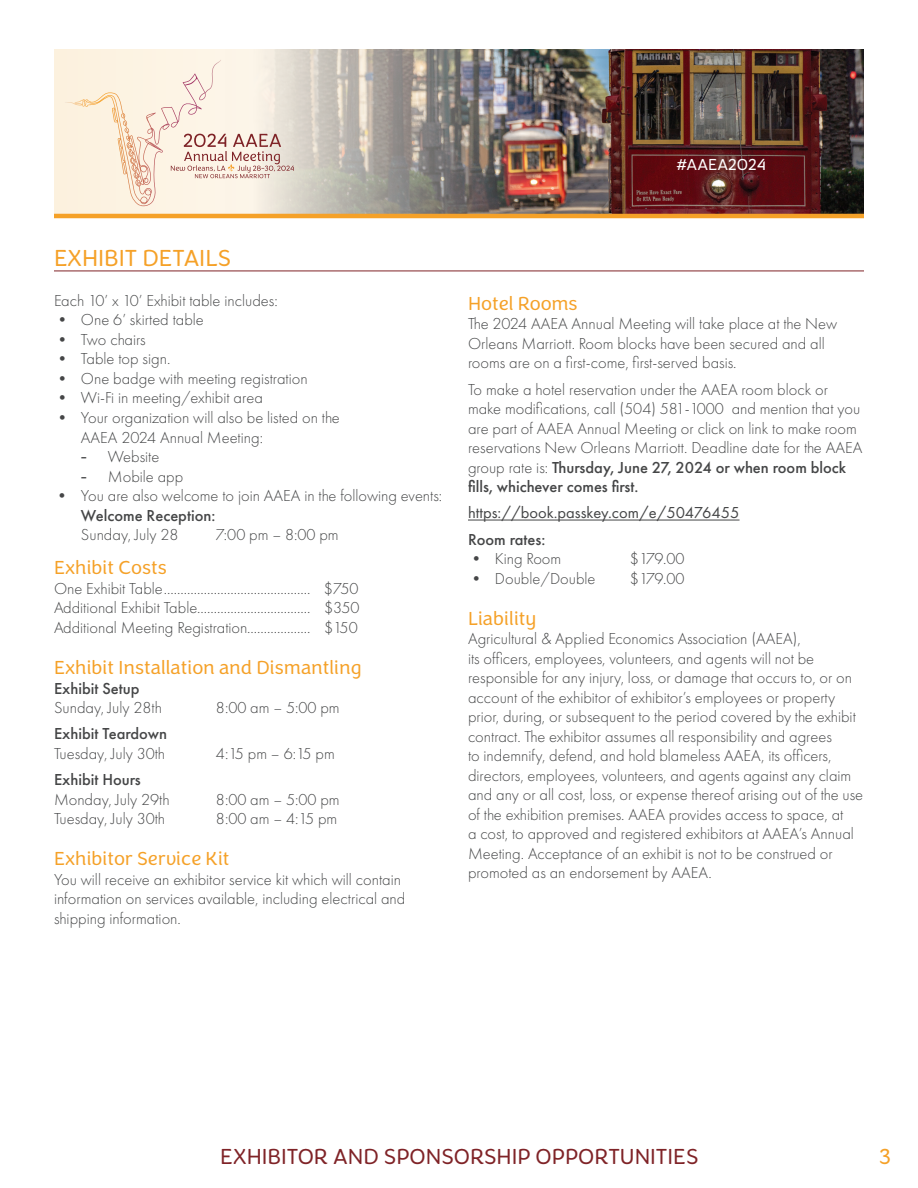
<style>
.page{position:relative;width:918px;height:1188px;background:#fff}
.page>*{position:absolute;margin:0;border:0;box-sizing:border-box;transform-origin:0 0}
.t1{font:300 24px "Congenial";color:#f5a128}
.t2{font:300 22.5px "Congenial";color:#7f2327}
.t3{font:300 22.5px "Congenial";color:#f5a128}
.t4{font:300 19.5px "Congenial";color:#f5a128}
.t5{font:300 16.5px/19.5px "Futura PT";color:#454647}
.t6{font:500 16.5px "Futura PT";color:#454647}
.t7{font:16.5px "Futura PT";color:#454647}
.t8{font:300 16.5px "Congenial";color:#fff}
.s1{font-family:"Georgia";font-weight:400}
.s2{font-weight:500}
</style>
<div class="page">
<div style="left:54px;top:50px;width:538px;height:165px;background:#fcf2e0"></div>
<img style="left:226px;top:50px;width:638px;height:164px">
<svg style="left:89px;top:60px;width:205px;height:118px"></svg>
<hr style="left:54px;top:214px;width:810px;height:4px;background:#f5a128">
<hr style="left:54px;top:271px;width:810px;height:1px;background:#7f2327">
<hr style="left:468px;top:520px;width:272px;height:1px;background:#454647">
<p class="t8" style="left:677px;top:154px;width:91px">#AAEA2024</p>
<h1 class="t1" style="left:54px;top:244px;width:178px">EXHIBIT DETAILS</h1>
<p class="t5" style="left:54px;top:291px;width:225px">Each 10’ x 10’ Exhibit table includes:</p>
<p class="t5" style="left:54px;top:310px;width:151px">• One 6’ skirted table</p>
<p class="t5" style="left:54px;top:330px;width:93px">• Two chairs</p>
<p class="t5" style="left:54px;top:349px;width:118px">• Table top sign.</p>
<p class="t5" style="left:54px;top:369px;width:255px">• One badge with meeting registration</p>
<p class="t5" style="left:54px;top:388px;width:210px">• Wi-Fi in meeting/exhibit area</p>
<p class="t5" style="left:81px;top:408px;width:260px;text-indent:-27px">• Your organization will also be listed on the<br>AAEA 2024 Annual Meeting:</p>
<p class="t5" style="left:81px;top:447px;width:80px"><span class="s1">-</span> Website</p>
<p class="t5" style="left:81px;top:466px;width:104px"><span class="s1">-</span> Mobile app</p>
<p class="t5" style="left:54px;top:486px;width:390px">• You are also welcome to join AAEA in the following events:</p>
<p class="t6" style="left:81px;top:505px;width:136px">Welcome Reception:</p>
<p class="t5" style="left:81px;top:525px;width:99px">Sunday, July 28</p>
<p class="t5" style="left:216px;top:525px;width:124px">7:00 pm – 8:00 pm</p>
<p class="t4" style="left:54px;top:557px;width:114px">Exhibit Costs</p>
<p class="t5" style="left:54px;top:579px;width:307px;text-align:justify">One Exhibit Table............................................ $750<br>Additional Exhibit Table.................................. $350<br>Additional Meeting Registration................... $150</p>
<p class="t4" style="left:54px;top:656px;width:309px">Exhibit Installation and Dismantling</p>
<p class="t6" style="left:54px;top:678px;width:87px">Exhibit Setup</p>
<p class="t5" style="left:54px;top:698px;width:110px">Sunday, July 28th</p>
<p class="t5" style="left:216px;top:698px;width:125px">8:00 am – 5:00 pm</p>
<p class="t6" style="left:54px;top:724px;width:115px">Exhibit Teardown</p>
<p class="t5" style="left:54px;top:744px;width:113px">Tuesday, July 30th</p>
<p class="t5" style="left:216px;top:744px;width:120px">4:15 pm – 6:15 pm</p>
<p class="t6" style="left:54px;top:770px;width:88px">Exhibit Hours</p>
<p class="t5" style="left:54px;top:790px;width:117px">Monday, July 29th</p>
<p class="t5" style="left:216px;top:790px;width:125px">8:00 am – 5:00 pm</p>
<p class="t5" style="left:54px;top:809px;width:113px">Tuesday, July 30th</p>
<p class="t5" style="left:216px;top:809px;width:123px">8:00 am – 4:15 pm</p>
<p class="t4" style="left:54px;top:848px;width:177px">Exhibitor Service Kit</p>
<p class="t5" style="left:54px;top:870px;width:353px">You will receive an exhibitor service kit which will contain information on services available, including electrical and shipping information.</p>
<p class="t4" style="left:468px;top:292px;width:111px">Hotel Rooms</p>
<p class="t5" style="left:468px;top:314px;width:371px">The 2024 AAEA Annual Meeting will take place at the New<br>Orleans Marriott. Room blocks have been secured and all rooms are on a first-come, first-served basis.</p>
<p class="t5" style="left:468px;top:380px;width:396px">To make a hotel reservation under the AAEA room block or make modifications, call (504) 581-1000 and mention that you are part of AAEA Annual Meeting or click on link to make room reservations New Orleans Marriott. Deadline date for the AAEA group rate is: <span class="s2">Thursday, June 27, 2024 or when room block fills, whichever comes first.</span></p>
<p class="t7" style="left:468px;top:503px;width:273px">https://book.passkey.com/e/50476455</p>
<p class="t6" style="left:468px;top:529px;width:79px">Room rates:</p>
<p class="t5" style="left:468px;top:549px;width:95px">• King Room</p>
<p class="t5" style="left:630px;top:549px;width:56px">$179.00</p>
<p class="t5" style="left:468px;top:569px;width:129px">• Double/Double</p>
<p class="t5" style="left:630px;top:569px;width:56px">$179.00</p>
<p class="t4" style="left:468px;top:607px;width:70px">Liability</p>
<p class="t5" style="left:468px;top:629px;width:397px">Agricultural &amp; Applied Economics Association (AAEA),<br>its officers, employees, volunteers, and agents will not be responsible for any injury, loss, or damage that occurs to, or on account of the exhibitor of exhibitor’s employees or property prior, during, or subsequent to the period covered by the exhibit contract. The exhibitor assumes all responsibility and agrees<br>to indemnify, defend, and hold blameless AAEA, its officers, directors, employees, volunteers, and agents against any claim and any or all cost, loss, or expense thereof arising out of the use of the exhibition premises. AAEA provides access to space, at<br>a cost, to approved and registered exhibitors at AAEA’s Annual Meeting. Acceptance of an exhibit is not to be construed or promoted as an endorsement by AAEA.</p>
<h2 class="t2" style="left:220px;top:1143px;width:480px">EXHIBITOR AND SPONSORSHIP OPPORTUNITIES</h2>
<h2 class="t3" style="left:879px;top:1143px;width:13px">3</h2>
</div>
